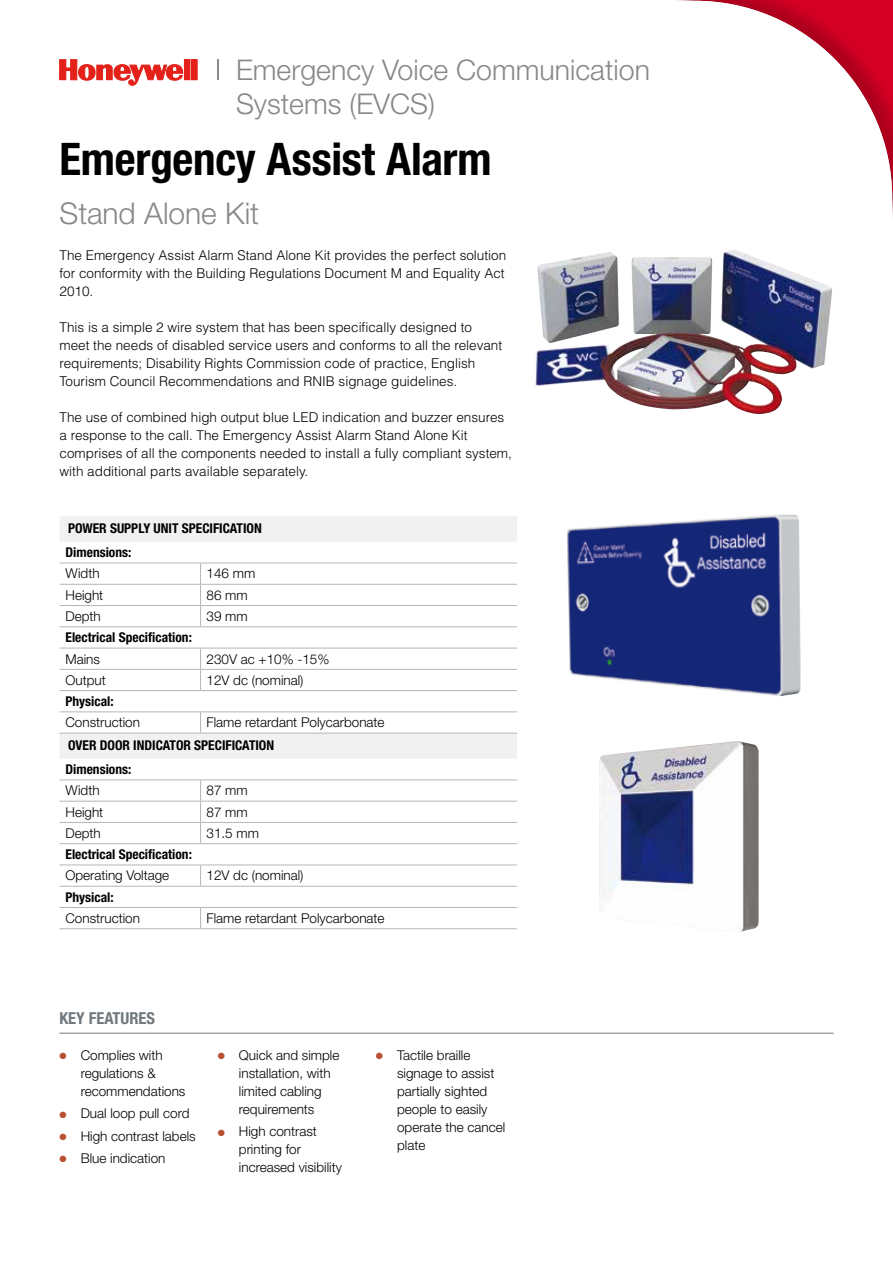
<style>
.page{position:relative;width:893px;height:1263px;background:#fff}
.page>*{position:absolute;margin:0;border:0;box-sizing:border-box;transform-origin:0 0}
.t1{font:700 condensed 45px "Helvetica Neue LT Std";letter-spacing:-.005em;color:#000}
.t2{font:300 30px "Helvetica Neue LT Std";letter-spacing:-.005em;color:#87888a}
.t3{font:300 28.5px/34.2px "Helvetica Neue LT Std";color:#87888a}
.t4{font:700 condensed 16.5px "Helvetica Neue LT Std";color:#70787d}
.t5{font:300 13.5px/18px "Helvetica LT Std";color:#000}
.t6{font:300 13.5px/18px "Helvetica Neue LT Std";color:#000}
.t7{font:700 condensed 13.5px/23.7px "Helvetica Neue LT Std";color:#000}
.s1{color:#b85033}
</style>
<div class="page">
<hr style="left:59px;top:1033px;width:774px;height:1px;background:#70787d">
<svg style="left:60px;top:516px;width:457px;height:242px"></svg>
<svg style="left:201px;top:564px;width:316px;height:322px"></svg>
<hr style="left:60px;top:779px;width:141px;height:1px;background:#b7b4b4">
<hr style="left:201px;top:779px;width:316px;height:1px;background:#b7b4b4">
<hr style="left:60px;top:801px;width:141px;height:1px;background:#b7b4b4">
<hr style="left:201px;top:801px;width:316px;height:1px;background:#b7b4b4">
<hr style="left:60px;top:822px;width:141px;height:1px;background:#b7b4b4">
<hr style="left:201px;top:822px;width:316px;height:1px;background:#b7b4b4">
<svg style="left:200px;top:780px;width:1px;height:63px"></svg>
<hr style="left:60px;top:843px;width:141px;height:1px;background:#b7b4b4">
<hr style="left:201px;top:843px;width:316px;height:1px;background:#b7b4b4">
<hr style="left:60px;top:864px;width:141px;height:1px;background:#b7b4b4">
<hr style="left:201px;top:864px;width:316px;height:1px;background:#b7b4b4">
<svg style="left:200px;top:865px;width:1px;height:21px"></svg>
<hr style="left:60px;top:886px;width:141px;height:1px;background:#b7b4b4">
<hr style="left:201px;top:886px;width:316px;height:1px;background:#b7b4b4">
<hr style="left:60px;top:907px;width:141px;height:1px;background:#b7b4b4">
<hr style="left:201px;top:907px;width:316px;height:1px;background:#b7b4b4">
<svg style="left:200px;top:908px;width:1px;height:20px"></svg>
<hr style="left:60px;top:928px;width:141px;height:1px;background:#b7b4b4">
<hr style="left:201px;top:928px;width:316px;height:1px;background:#b7b4b4">
<hr style="left:60px;top:563px;width:141px;height:1px;background:#b7b4b4">
<hr style="left:201px;top:563px;width:316px;height:1px;background:#b7b4b4">
<hr style="left:60px;top:584px;width:141px;height:1px;background:#b7b4b4">
<hr style="left:201px;top:584px;width:316px;height:1px;background:#b7b4b4">
<hr style="left:60px;top:605px;width:141px;height:1px;background:#b7b4b4">
<hr style="left:201px;top:605px;width:316px;height:1px;background:#b7b4b4">
<svg style="left:200px;top:563px;width:1px;height:63px"></svg>
<hr style="left:60px;top:626px;width:141px;height:1px;background:#b7b4b4">
<hr style="left:201px;top:626px;width:316px;height:1px;background:#b7b4b4">
<hr style="left:60px;top:648px;width:141px;height:1px;background:#b7b4b4">
<hr style="left:201px;top:648px;width:316px;height:1px;background:#b7b4b4">
<hr style="left:60px;top:669px;width:141px;height:1px;background:#b7b4b4">
<hr style="left:201px;top:669px;width:316px;height:1px;background:#b7b4b4">
<svg style="left:200px;top:648px;width:1px;height:42px"></svg>
<hr style="left:60px;top:690px;width:141px;height:1px;background:#b7b4b4">
<hr style="left:201px;top:690px;width:316px;height:1px;background:#b7b4b4">
<hr style="left:60px;top:711px;width:141px;height:1px;background:#b7b4b4">
<hr style="left:201px;top:711px;width:316px;height:1px;background:#b7b4b4">
<svg style="left:200px;top:712px;width:1px;height:21px"></svg>
<hr style="left:60px;top:733px;width:141px;height:1px;background:#b7b4b4">
<hr style="left:201px;top:733px;width:316px;height:1px;background:#b7b4b4">
<img style="left:534px;top:250px;width:299px;height:164px">
<img style="left:567px;top:514px;width:232px;height:182px">
<img style="left:599px;top:741px;width:160px;height:191px">
<svg style="left:59px;top:59px;width:124px;height:26px"></svg>
<div style="left:184px;top:60px;width:6px;height:20px;background:#e32119"></div>
<div style="left:192px;top:60px;width:5px;height:20px;background:#e32119"></div>
<hr style="left:217px;top:60px;width:2px;height:20px;background:#87888a">
<h3 class="t3" style="left:236px;top:52px;width:415px">Emergency Voice Communication<br>Systems (EVCS)</h3>
<h1 class="t1" style="left:60px;top:131px;width:434px">Emergency Assist Alarm</h1>
<h2 class="t2" style="left:60px;top:195px;width:201px">Stand Alone Kit</h2>
<p class="t5" style="left:60px;top:246px;width:448px;text-align:justify">The Emergency Assist Alarm Stand Alone Kit provides the perfect solution for conformity with the Building Regulations Document M and Equality Act 2010.</p>
<p class="t5" style="left:60px;top:318px;width:444px">This is a simple 2 wire system that has been specifically designed to meet the needs of disabled service users and conforms to all the relevant requirements; Disability Rights Commission code of practice, English Tourism Council Recommendations and RNIB signage guidelines.</p>
<p class="t5" style="left:60px;top:408px;width:454px">The use of combined high output blue LED indication and buzzer ensures a response to the call. The Emergency Assist Alarm Stand Alone Kit comprises of all the components needed to install a fully compliant system, with additional parts available separately.</p>
<p class="t7" style="left:66px;top:516px;width:198px">POWER SUPPLY UNIT SPECIFICATION<br>Dimensions:</p>
<p class="t6" style="left:66px;top:564px;width:36px">Width</p>
<p class="t6" style="left:207px;top:564px;width:50px">146 mm</p>
<p class="t6" style="left:66px;top:586px;width:39px">Height</p>
<p class="t6" style="left:207px;top:586px;width:43px">86 mm</p>
<p class="t6" style="left:66px;top:607px;width:37px">Depth</p>
<p class="t6" style="left:207px;top:607px;width:43px">39 mm</p>
<p class="t7" style="left:66px;top:625px;width:128px">Electrical Specification:</p>
<p class="t6" style="left:66px;top:649px;width:36px">Mains</p>
<p class="t6" style="left:207px;top:649px;width:124px">230V ac +10% -15%</p>
<p class="t6" style="left:66px;top:671px;width:42px">Output</p>
<p class="t6" style="left:207px;top:671px;width:99px">12V dc (nominal)</p>
<p class="t7" style="left:66px;top:689px;width:50px">Physical:</p>
<p class="t6" style="left:65px;top:713px;width:76px">Construction</p>
<p class="t6" style="left:207px;top:713px;width:180px">Flame retardant Polycarbonate</p>
<p class="t7" style="left:65px;top:733px;width:210px">OVER DOOR INDICATOR SPECIFICATION<br>Dimensions:</p>
<p class="t6" style="left:66px;top:781px;width:36px">Width</p>
<p class="t6" style="left:207px;top:781px;width:43px">87 mm</p>
<p class="t6" style="left:66px;top:802px;width:39px">Height</p>
<p class="t6" style="left:207px;top:802px;width:43px">87 mm</p>
<p class="t6" style="left:66px;top:824px;width:37px">Depth</p>
<p class="t6" style="left:207px;top:824px;width:54px">31.5 mm</p>
<p class="t7" style="left:66px;top:842px;width:128px">Electrical Specification:</p>
<p class="t6" style="left:66px;top:866px;width:105px">Operating Voltage</p>
<p class="t6" style="left:207px;top:866px;width:99px">12V dc (nominal)</p>
<p class="t7" style="left:66px;top:885px;width:50px">Physical:</p>
<p class="t6" style="left:65px;top:909px;width:76px">Construction</p>
<p class="t6" style="left:207px;top:909px;width:180px">Flame retardant Polycarbonate</p>
<p class="t4" style="left:59px;top:1008px;width:97px">KEY FEATURES</p>
<p class="t6" style="left:81px;top:1046px;width:106px;text-indent:-21px"><span class="s1">●</span> Complies with regulations &amp; recommendations</p>
<p class="t6" style="left:59px;top:1104px;width:132px"><span class="s1">●</span> Dual loop pull cord</p>
<p class="t6" style="left:59px;top:1126px;width:138px"><span class="s1">●</span> High contrast labels</p>
<p class="t6" style="left:59px;top:1149px;width:108px"><span class="s1">●</span> Blue indication</p>
<p class="t6" style="left:239px;top:1046px;width:102px;text-indent:-21px"><span class="s1">●</span> Quick and simple installation, with limited cabling requirements</p>
<p class="t6" style="left:239px;top:1122px;width:105px;text-indent:-21px"><span class="s1">●</span> High contrast printing for increased visibility</p>
<p class="t6" style="left:397px;top:1046px;width:110px;text-indent:-21px"><span class="s1">●</span> Tactile braille signage to assist partially sighted people to easily operate the cancel plate</p>
</div>
